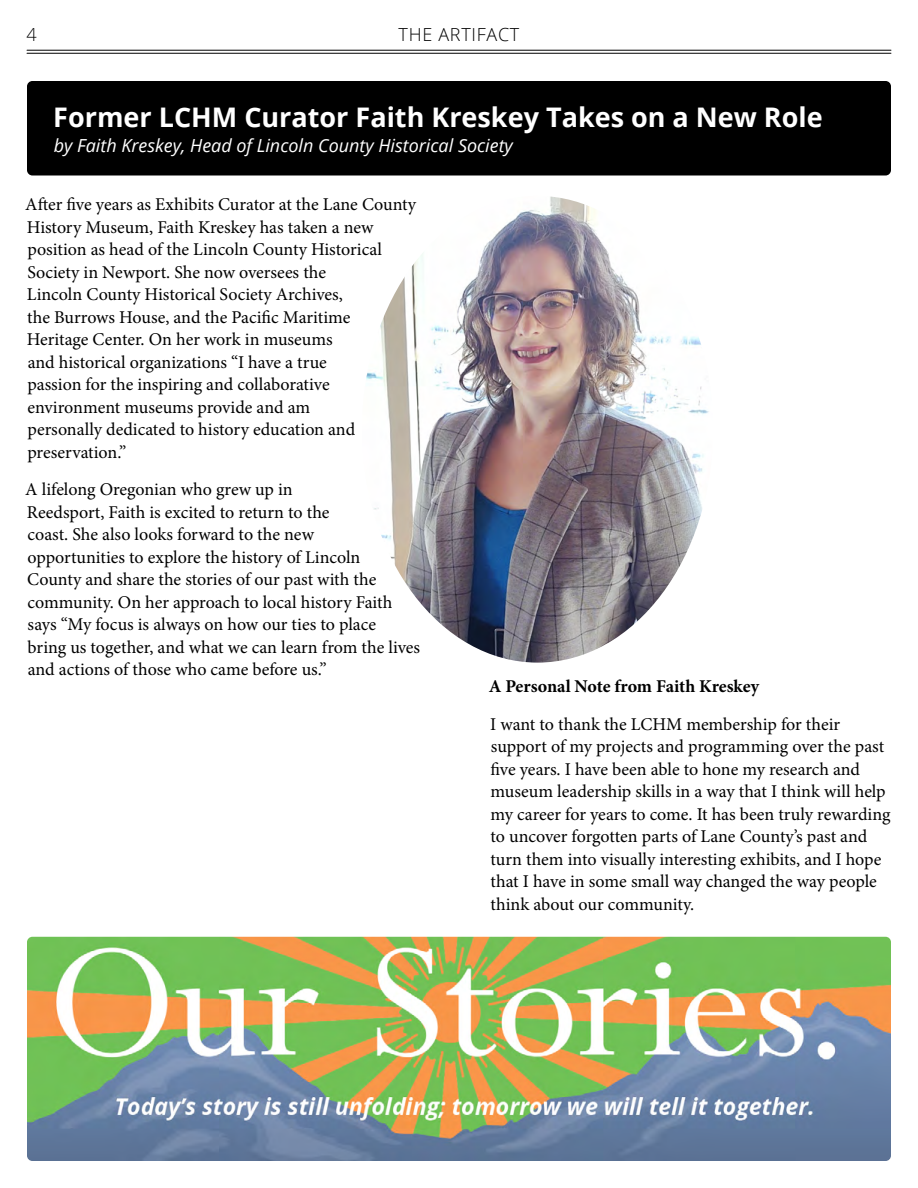
<style>
.page{position:relative;width:918px;height:1188px;background:#fff}
.page>*{position:absolute;margin:0;border:0;box-sizing:border-box;transform-origin:0 0}
.t1{font:700 27px "Open Sans";color:#fff}
.t2{font:18px/22.5px "Minion Pro";letter-spacing:-.005em;color:#000}
.t3{font:italic 18px "Open Sans";color:#fff}
.t4{font:700 18px "Minion Pro";letter-spacing:-.005em;color:#000}
.t5{font:300 18px "Open Sans";letter-spacing:.04em;color:#000}
</style>
<div class="page">
<hr style="left:27px;top:53px;width:864px;height:1px;background:#000">
<hr style="left:27px;top:50px;width:864px;height:1px;background:#000">
<div style="left:27px;top:81px;width:864px;height:95px;background:#000;border-radius:5px"></div>
<img style="left:27px;top:937px;width:864px;height:224px">
<img style="left:366px;top:196px;width:343px;height:467px">
<p class="t5" style="left:26px;top:22px;width:12px">4</p>
<p class="t5" style="left:399px;top:22px;width:122px">THE ARTIFACT</p>
<h1 class="t1" style="left:53px;top:98px;width:771px">Former LCHM Curator Faith Kreskey Takes on a New Role</h1>
<p class="t3" style="left:54px;top:133px;width:460px">by Faith Kreskey, Head of Lincoln County Historical Society</p>
<p class="t2" style="left:25px;top:193px;width:392px">After five years as Exhibits Curator at the Lane County History Museum, Faith Kreskey has taken a new position as head of the Lincoln County Historical Society in Newport. She now oversees the<br>Lincoln County Historical Society Archives,<br>the Burrows House, and the Pacific Maritime<br>Heritage Center. On her work in museums<br>and historical organizations “I have a true<br>passion for the inspiring and collaborative environment museums provide and am<br>personally dedicated to history education and preservation.”</p>
<p class="t2" style="left:25px;top:478px;width:396px">A lifelong Oregonian who grew up in<br>Reedsport, Faith is excited to return to the<br>coast. She also looks forward to the new<br>opportunities to explore the history of Lincoln<br>County and share the stories of our past with the community. On her approach to local history Faith says “My focus is always on how our ties to place<br>bring us together, and what we can learn from the lives and actions of those who came before us.”</p>
<p class="t4" style="left:489px;top:674px;width:272px">A Personal Note from Faith Kreskey</p>
<p class="t2" style="left:490px;top:713px;width:402px">I want to thank the LCHM membership for their support of my projects and programming over the past five years. I have been able to hone my research and museum leadership skills in a way that I think will help my career for years to come. It has been truly rewarding to uncover forgotten parts of Lane County’s past and turn them into visually interesting exhibits, and I hope that I have in some small way changed the way people think about our community.</p>
</div>
